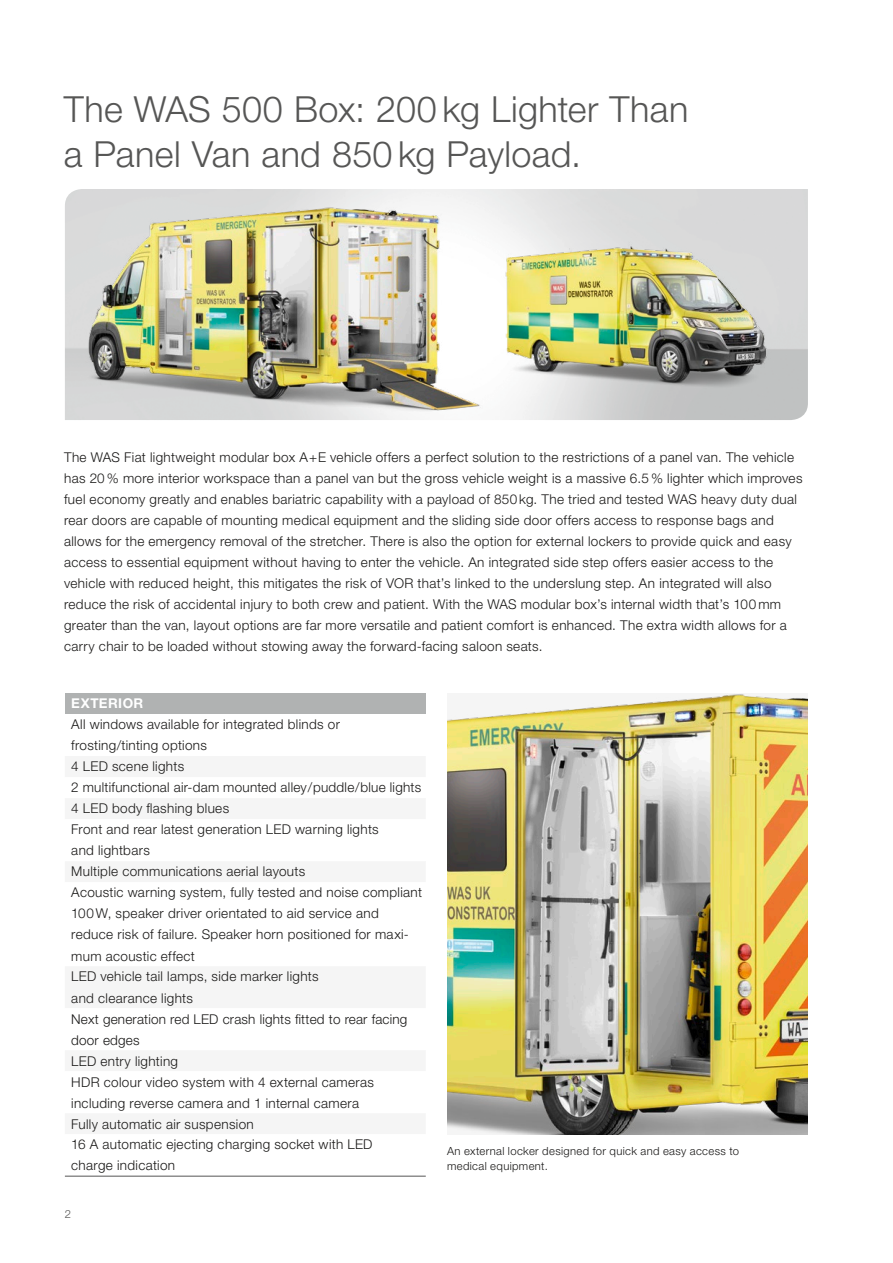
<style>
.page{position:relative;width:893px;height:1263px;background:#fff}
.page>*{position:absolute;margin:0;border:0;box-sizing:border-box;transform-origin:0 0}
.t1{font:300 36px/45px "Helvetica Neue LT Pro";letter-spacing:.01em;color:#565655}
.t2{font:300 13.5px/21px "Helvetica Neue LT Pro";letter-spacing:.025em;color:#1a1918}
.t3{font:700 13.5px "Helvetica Neue LT Pro";letter-spacing:.03em;color:#fff}
.t4{font:300 11.25px/15px "Helvetica Neue LT Pro";letter-spacing:.035em;color:#1a1918}
.t5{font:300 11.25px "Helvetica Neue LT Pro";color:#565655}
</style>
<div class="page">
<img style="left:498px;top:218px;width:282px;height:194px">
<img style="left:80px;top:189px;width:418px;height:231px">
<img style="left:447px;top:693px;width:361px;height:441px">
<div style="left:65px;top:693px;width:361px;height:21px;background:#b0b2b2"></div>
<hr style="left:65px;top:1176px;width:361px;height:1px;background:#565655">
<h1 class="t1" style="left:64px;top:86px;width:626px">The WAS 500 Box: 200 kg Lighter Than a Panel Van and 850 kg Payload.</h1>
<p class="t2" style="left:64px;top:446px;width:740px">The WAS Fiat lightweight modular box A+E vehicle offers a perfect solution to the restrictions of a panel van. The vehicle has 20 % more interior workspace than a panel van but the gross vehicle weight is a massive 6.5 % lighter which improves fuel economy greatly and enables bariatric capability with a payload of 850 kg. The tried and tested WAS heavy duty dual rear doors are capable of mounting medical equipment and the sliding side door offers access to response bags and allows for the emergency removal of the stretcher. There is also the option for external lockers to provide quick and easy access to essential equipment without having to enter the vehicle. An integrated side step offers easier access to the vehicle with reduced height, this mitigates the risk of VOR that’s linked to the underslung step. An integrated will also reduce the risk of accidental injury to both crew and patient. With the WAS modular box’s internal width that’s 100 mm greater than the van, layout options are far more versatile and patient comfort is enhanced. The extra width allows for a carry chair to be loaded without stowing away the forward-facing saloon seats.</p>
<p class="t3" style="left:71px;top:695px;width:74px">EXTERIOR</p>
<p class="t2" style="left:71px;top:714px;width:352px">All windows available for integrated blinds or frosting/tinting options<br>4 LED scene lights<br>2 multifunctional air-dam mounted alley/puddle/blue lights 4 LED body flashing blues<br>Front and rear latest generation LED warning lights<br>and lightbars<br>Multiple communications aerial layouts<br>Acoustic warning system, fully tested and noise compliant 100 W, speaker driver orientated to aid service and reduce risk of failure. Speaker horn positioned for maxi&shy;mum acoustic effect<br>LED vehicle tail lamps, side marker lights<br>and clearance lights<br>Next generation red LED crash lights fitted to rear facing door edges<br>LED entry lighting<br>HDR colour video system with 4 external cameras including reverse camera and 1 internal camera<br>Fully automatic air suspension<br>16 A automatic ejecting charging socket with LED<br>charge indication</p>
<p class="t5" style="left:65px;top:1207px;width:8px">2</p>
<p class="t4" style="left:447px;top:1143px;width:294px">An external locker designed for quick and easy access to medical equipment.</p>
</div>
